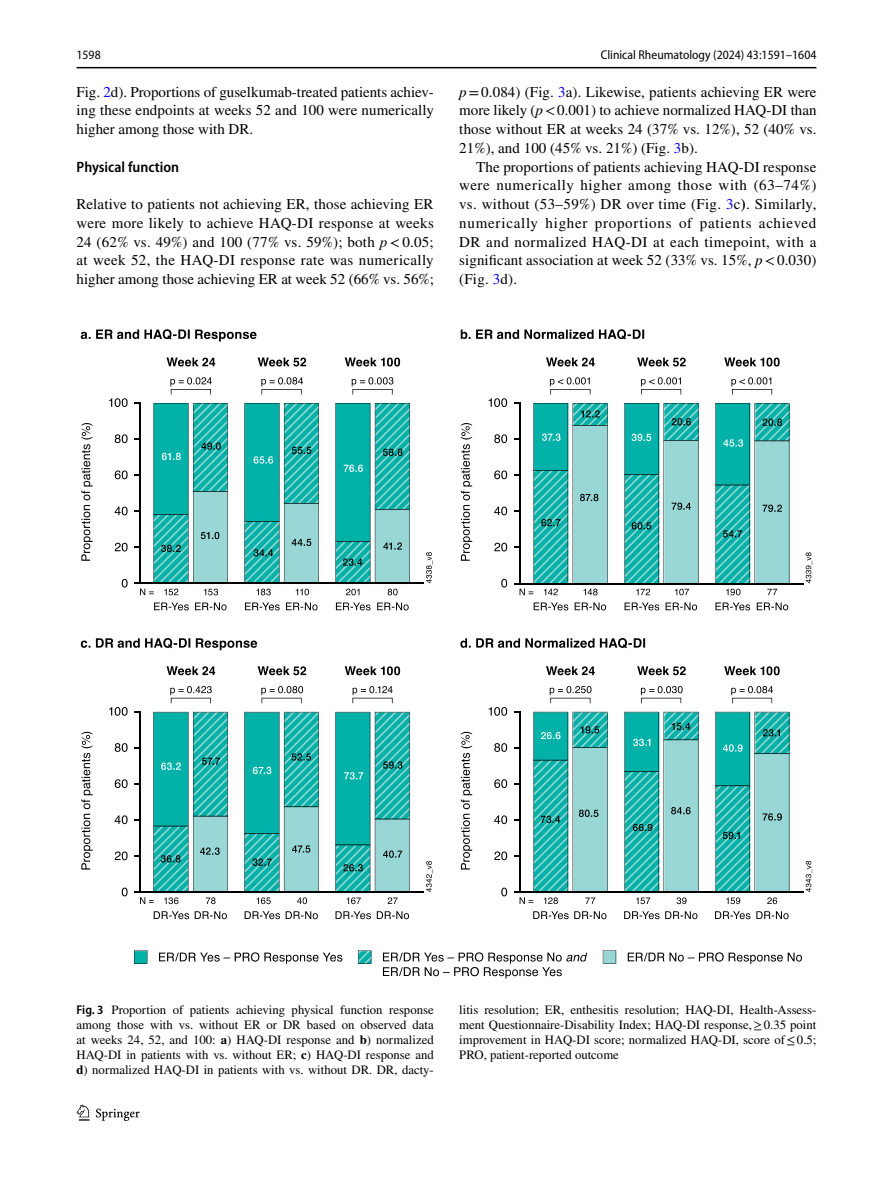
<style>
.page{position:relative;width:893px;height:1187px;background:#fff}
.page>*{position:absolute;margin:0;border:0;box-sizing:border-box;transform-origin:0 0}
.t1{font:15px/18.8px "STIX";letter-spacing:.005em;color:#000;text-align:justify}
.t2{font:600 semi-condensed 15px "Myriad Pro";color:#000}
.t3{font:12.75px/15px "STIX";color:#000;text-align:justify}
.t4{font:semi-condensed 12.75px "Myriad Pro";color:#000}
.s1{color:#00f}
.s2{font-style:italic}
.s3{font-weight:700}
.s4{font-family:"Myriad Pro";font-weight:600;font-stretch:semi-condensed}
</style>
<div class="page">
<hr style="left:77px;top:67px;width:739px;height:1px;background:#000">
<svg style="left:77px;top:1104px;width:12px;height:16px"></svg>
<svg style="left:96px;top:1108px;width:44px;height:12px"></svg>
<svg style="left:166px;top:357px;width:49px;height:9px"></svg>
<svg style="left:122px;top:579px;width:6px;height:8px"></svg>
<svg style="left:115px;top:542px;width:13px;height:9px"></svg>
<svg style="left:115px;top:506px;width:13px;height:9px"></svg>
<svg style="left:115px;top:470px;width:13px;height:9px"></svg>
<svg style="left:115px;top:434px;width:13px;height:9px"></svg>
<svg style="left:109px;top:398px;width:19px;height:9px"></svg>
<svg style="left:81px;top:423px;width:12px;height:137px"></svg>
<svg style="left:81px;top:329px;width:175px;height:12px"></svg>
<svg style="left:426px;top:552px;width:7px;height:31px"></svg>
<svg style="left:258px;top:357px;width:142px;height:9px"></svg>
<svg style="left:546px;top:357px;width:49px;height:9px"></svg>
<svg style="left:501px;top:579px;width:6px;height:8px"></svg>
<svg style="left:494px;top:542px;width:13px;height:9px"></svg>
<svg style="left:494px;top:506px;width:13px;height:9px"></svg>
<svg style="left:494px;top:470px;width:13px;height:9px"></svg>
<svg style="left:494px;top:434px;width:13px;height:9px"></svg>
<svg style="left:489px;top:398px;width:18px;height:9px"></svg>
<svg style="left:461px;top:423px;width:11px;height:137px"></svg>
<svg style="left:461px;top:329px;width:183px;height:10px"></svg>
<svg style="left:806px;top:552px;width:6px;height:31px"></svg>
<svg style="left:637px;top:357px;width:143px;height:9px"></svg>
<svg style="left:166px;top:666px;width:49px;height:9px"></svg>
<svg style="left:122px;top:887px;width:6px;height:9px"></svg>
<svg style="left:115px;top:851px;width:13px;height:9px"></svg>
<svg style="left:115px;top:815px;width:13px;height:9px"></svg>
<svg style="left:115px;top:779px;width:13px;height:9px"></svg>
<svg style="left:115px;top:743px;width:13px;height:8px"></svg>
<svg style="left:109px;top:707px;width:19px;height:8px"></svg>
<svg style="left:81px;top:731px;width:12px;height:138px"></svg>
<svg style="left:81px;top:638px;width:176px;height:12px"></svg>
<svg style="left:426px;top:861px;width:7px;height:30px"></svg>
<svg style="left:258px;top:666px;width:142px;height:9px"></svg>
<svg style="left:546px;top:666px;width:49px;height:9px"></svg>
<svg style="left:501px;top:887px;width:6px;height:9px"></svg>
<svg style="left:494px;top:851px;width:13px;height:9px"></svg>
<svg style="left:494px;top:815px;width:13px;height:9px"></svg>
<svg style="left:494px;top:779px;width:13px;height:9px"></svg>
<svg style="left:494px;top:743px;width:13px;height:8px"></svg>
<svg style="left:489px;top:707px;width:18px;height:8px"></svg>
<svg style="left:461px;top:731px;width:11px;height:138px"></svg>
<svg style="left:460px;top:638px;width:185px;height:10px"></svg>
<svg style="left:806px;top:860px;width:6px;height:31px"></svg>
<svg style="left:637px;top:666px;width:143px;height:9px"></svg>
<svg style="left:628px;top:952px;width:174px;height:11px"></svg>
<svg style="left:603px;top:950px;width:13px;height:13px"></svg>
<svg style="left:159px;top:952px;width:183px;height:11px"></svg>
<svg style="left:134px;top:950px;width:13px;height:13px"></svg>
<svg style="left:383px;top:952px;width:204px;height:26px"></svg>
<svg style="left:358px;top:950px;width:13px;height:13px"></svg>
<hr style="left:519px;top:582px;width:284px;height:2px;background:#000">
<hr style="left:139px;top:891px;width:285px;height:1px;background:#000">
<hr style="left:519px;top:891px;width:284px;height:1px;background:#000">
<hr style="left:139px;top:582px;width:285px;height:2px;background:#000">
<svg style="left:134px;top:402px;width:276px;height:193px"></svg>
<svg style="left:514px;top:402px;width:275px;height:193px"></svg>
<svg style="left:134px;top:711px;width:276px;height:193px"></svg>
<svg style="left:514px;top:711px;width:275px;height:193px"></svg>
<svg style="left:170px;top:377px;width:42px;height:17px"></svg>
<svg style="left:261px;top:377px;width:42px;height:17px"></svg>
<svg style="left:352px;top:377px;width:41px;height:17px"></svg>
<svg style="left:154px;top:602px;width:255px;height:8px"></svg>
<svg style="left:550px;top:377px;width:40px;height:17px"></svg>
<svg style="left:641px;top:377px;width:40px;height:17px"></svg>
<svg style="left:731px;top:377px;width:41px;height:17px"></svg>
<svg style="left:534px;top:602px;width:254px;height:8px"></svg>
<svg style="left:170px;top:686px;width:42px;height:17px"></svg>
<svg style="left:261px;top:686px;width:42px;height:17px"></svg>
<svg style="left:352px;top:686px;width:41px;height:17px"></svg>
<svg style="left:154px;top:911px;width:255px;height:8px"></svg>
<svg style="left:550px;top:686px;width:41px;height:17px"></svg>
<svg style="left:641px;top:686px;width:42px;height:17px"></svg>
<svg style="left:731px;top:686px;width:42px;height:17px"></svg>
<svg style="left:533px;top:911px;width:256px;height:8px"></svg>
<p class="t4" style="left:77px;top:48px;width:26px">1598</p>
<p class="t4" style="left:601px;top:48px;width:217px">Clinical Rheumatology (2024) 43:1591–1604</p>
<p class="t1" style="left:77px;top:83px;width:359px">Fig. <span class="s1">2</span>d). Proportions of guselkumab-treated patients achiev&shy;ing these endpoints at weeks 52 and 100 were numerically higher among those with DR.</p>
<p class="t2" style="left:77px;top:158px;width:104px">Physical function</p>
<p class="t1" style="left:77px;top:196px;width:359px">Relative to patients not achieving ER, those achieving ER were more likely to achieve HAQ-DI response at weeks 24 (62% vs. 49%) and 100 (77% vs. 59%); both <span class="s2">p</span>&lt;0.05; at week 52, the HAQ-DI response rate was numerically higher among those achieving ER at week 52 (66% vs. 56%;</p>
<p class="t1" style="left:459px;top:83px;width:359px"><span class="s2">p</span>=0.084) (Fig. <span class="s1">3</span>a). Likewise, patients achieving ER were more likely (<span class="s2">p</span>&lt;0.001) to achieve normalized HAQ-DI than those without ER at weeks 24 (37% vs. 12%), 52 (40% vs.<br>21%), and 100 (45% vs. 21%) (Fig. <span class="s1">3</span>b).</p>
<p class="t1" style="left:459px;top:158px;width:359px;text-indent:17px">The proportions of patients achieving HAQ-DI response were numerically higher among those with (63–74%) vs. without (53–59%) DR over time (Fig. <span class="s1">3</span>c<span class="s3">)</span>. Similarly, numerically higher proportions of patients achieved DR and normalized HAQ-DI at each timepoint, with a significant association at week 52 (33% vs. 15%, <span class="s2">p</span>&lt;0.030) (Fig. <span class="s1">3</span>d).</p>
<p class="t3" style="left:77px;top:1002px;width:359px"><span class="s4">Fig. 3</span> Proportion of patients achieving physical function response among those with vs. without ER or DR based on observed data at weeks 24, 52, and 100: <span class="s3">a</span>) HAQ-DI response and <span class="s3">b</span>) normalized HAQ-DI in patients with vs. without ER; <span class="s3">c</span>) HAQ-DI response and <span class="s3">d</span>) normalized HAQ-DI in patients with vs. without DR. DR, dacty-</p>
<p class="t3" style="left:459px;top:1002px;width:359px">litis resolution; ER, enthesitis resolution; HAQ-DI, Health-Assess&shy;ment Questionnaire-Disability Index; HAQ-DI response,≥0.35 point improvement in HAQ-DI score; normalized HAQ-DI, score of≤0.5; PRO, patient-reported outcome</p>
</div>
